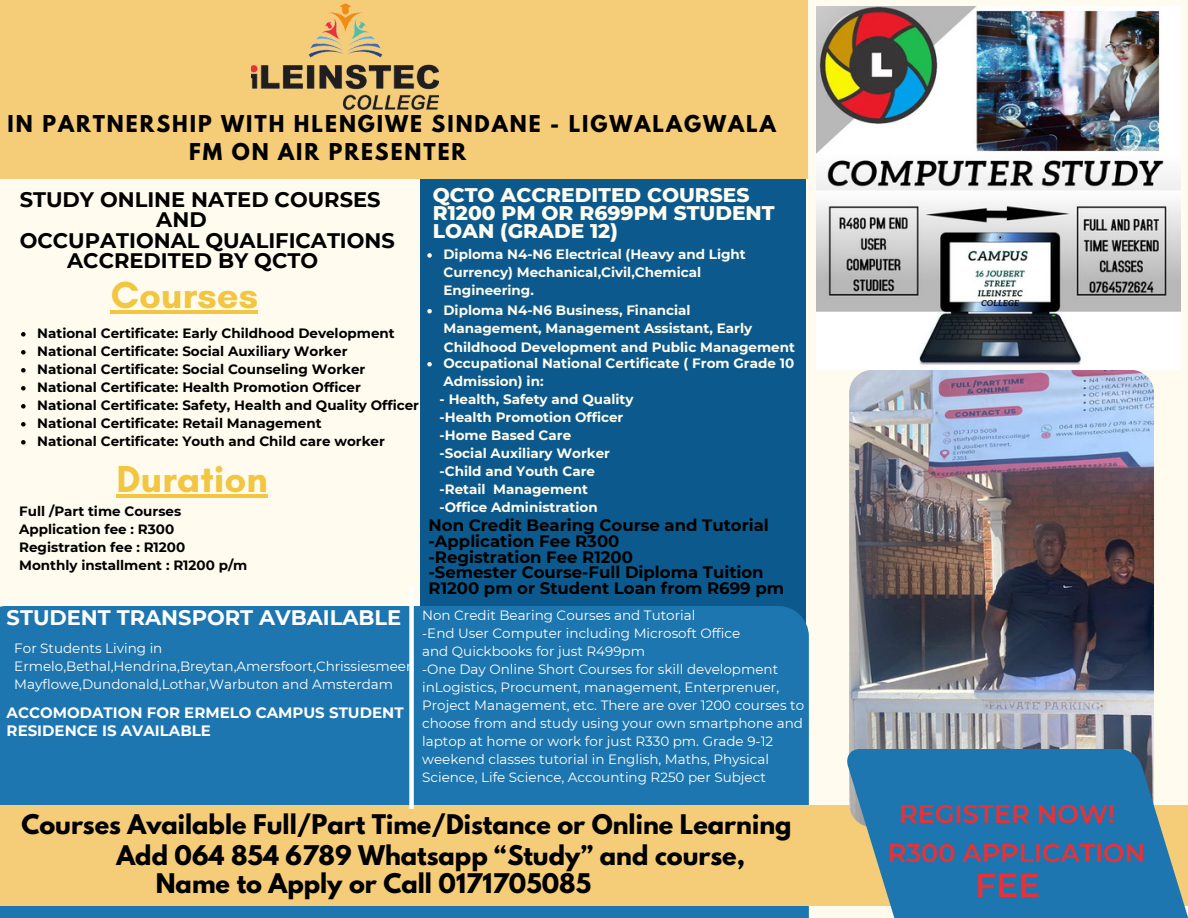
<style>
.page{position:relative;width:1188px;height:918px;background:#fffcef}
.page>*{position:absolute;margin:0;border:0;box-sizing:border-box;transform-origin:0 0}
.t1{font:700 38.4px "Glacial Indifference";color:#f2c641}
.t2{font:600 33px "Montserrat";color:#e83238}
.t3{font:600 25.5px "Montserrat";color:#e83238}
.t4{font:700 24px "League Spartan";color:#000}
.t5{font:700 21px "Montserrat";color:#000}
.t6{font:700 21px "Montserrat";color:#fff}
.t7{font:700 20.55px "League Spartan";letter-spacing:.095em;color:#000}
.t8{font:800 20.25px/18px "Montserrat";color:#fffcef}
.t9{font:700 16.5px "Montserrat";color:#000}
.t10{font:700 15px/18px "Montserrat";color:#fff}
.t11{font:13.5px/18px "Montserrat";color:#fff}
.t12{font:700 13.5px "Montserrat";color:#000}
.t13{font:700 13.5px/18px "Montserrat";color:#fffcef}
</style>
<div class="page">
<div style="left:421px;top:0;width:385px;height:909px;background:#0c5a8d"></div>
<div style="left:0;top:606px;width:809px;height:312px;background:#1d76af"></div>
<div style="left:0;top:806px;width:1188px;height:100px;background:#f5cd79"></div>
<div style="left:0;top:0;width:807px;height:179px;background:#f5cd79"></div>
<img style="left:849px;top:370px;width:305px;height:457px;border-radius:23px">
<svg style="left:847px;top:749px;width:341px;height:169px;background:#3983ac"></svg>
<img style="left:251px;top:3px;width:187px;height:106px">
<div style="left:409px;top:587px;width:5px;height:222px;background:#fff"></div>
<img style="left:817px;top:6px;width:363px;height:364px">
<svg style="left:21px;top:332px;width:5px;height:5px"></svg>
<svg style="left:21px;top:350px;width:5px;height:5px"></svg>
<svg style="left:21px;top:368px;width:5px;height:5px"></svg>
<svg style="left:21px;top:386px;width:5px;height:5px"></svg>
<svg style="left:21px;top:404px;width:5px;height:5px"></svg>
<svg style="left:21px;top:422px;width:5px;height:5px"></svg>
<svg style="left:21px;top:440px;width:5px;height:5px"></svg>
<hr style="left:111px;top:311px;width:147px;height:3px;background:#f2c641">
<hr style="left:117px;top:494px;width:151px;height:3px;background:#f2c641">
<svg style="left:427px;top:253px;width:5px;height:5px"></svg>
<svg style="left:427px;top:309px;width:5px;height:4px"></svg>
<svg style="left:427px;top:362px;width:5px;height:5px"></svg>
<p class="t7" style="left:8px;top:114px;width:770px">IN PARTNERSHIP WITH HLENGIWE SINDANE - LIGWALAGWALA</p>
<p class="t7" style="left:189px;top:142px;width:279px">FM ON AIR PRESENTER</p>
<p class="t5" style="left:20px;top:187px;width:362px">STUDY ONLINE NATED COURSES</p>
<p class="t5" style="left:156px;top:207px;width:52px">AND</p>
<p class="t5" style="left:20px;top:227px;width:377px">OCCUPATIONAL QUALIFICATIONS</p>
<p class="t5" style="left:67px;top:248px;width:252px">ACCREDITED BY QCTO</p>
<p class="t1" style="left:111px;top:272px;width:149px">Courses</p>
<p class="t12" style="left:37px;top:325px;width:359px">National Certificate: Early Childhood Development</p>
<p class="t12" style="left:37px;top:343px;width:312px">National Certificate: Social Auxiliary Worker</p>
<p class="t12" style="left:37px;top:361px;width:330px">National Certificate: Social Counseling Worker</p>
<p class="t12" style="left:37px;top:379px;width:325px">National Certificate: Health Promotion Officer</p>
<p class="t12" style="left:37px;top:397px;width:383px">National Certificate: Safety, Health and Quality Officer</p>
<p class="t12" style="left:37px;top:415px;width:286px">National Certificate: Retail Management</p>
<p class="t12" style="left:37px;top:433px;width:349px">National Certificate: Youth and Child care worker</p>
<p class="t1" style="left:117px;top:455px;width:153px">Duration</p>
<p class="t12" style="left:19px;top:503px;width:163px">Full /Part time Courses</p>
<p class="t12" style="left:19px;top:521px;width:157px">Application fee : R300</p>
<p class="t12" style="left:19px;top:539px;width:168px">Registration fee : R1200</p>
<p class="t12" style="left:19px;top:557px;width:230px">Monthly installment : R1200 p/m</p>
<p class="t8" style="left:433px;top:186px;width:343px">QCTO ACCREDITED COURSES<br>R1200 PM OR R699PM STUDENT<br>LOAN (GRADE 12)</p>
<p class="t13" style="left:443px;top:245px;width:304px">Diploma N4-N6 Electrical (Heavy and Light</p>
<p class="t13" style="left:443px;top:263px;width:259px">Currency) Mechanical,Civil,Chemical</p>
<p class="t13" style="left:443px;top:281px;width:92px">Engineering.</p>
<p class="t13" style="left:443px;top:301px;width:248px">Diploma N4-N6 Business, Financial</p>
<p class="t13" style="left:443px;top:319px;width:310px">Management, Management Assistant, Early</p>
<p class="t13" style="left:444px;top:339px;width:353px">Childhood Development and Public Management</p>
<p class="t13" style="left:443px;top:354px;width:352px">Occupational National Certificate ( From Grade 10<br>Admission) in:</p>
<p class="t13" style="left:440px;top:390px;width:195px">- Health, Safety and Quality</p>
<p class="t13" style="left:440px;top:408px;width:185px">-Health Promotion Officer</p>
<p class="t13" style="left:440px;top:426px;width:133px">-Home Based Care</p>
<p class="t13" style="left:440px;top:444px;width:172px">-Social Auxiliary Worker</p>
<p class="t13" style="left:440px;top:462px;width:157px">-Child and Youth Care</p>
<p class="t13" style="left:440px;top:480px;width:150px">-Retail Management</p>
<p class="t13" style="left:440px;top:498px;width:160px">-Office Administration</p>
<p class="t9" style="left:429px;top:515px;width:342px">Non Credit Bearing Course and Tutorial</p>
<p class="t9" style="left:429px;top:531px;width:192px">-Application Fee R300</p>
<p class="t9" style="left:429px;top:547px;width:206px">-Registration Fee R1200</p>
<p class="t9" style="left:429px;top:562px;width:337px">-Semester Course-Full Diploma Tuition</p>
<p class="t9" style="left:429px;top:578px;width:357px">R1200 pm or Student Loan from R699 pm</p>
<p class="t6" style="left:7px;top:605px;width:396px">STUDENT TRANSPORT AVBAILABLE</p>
<p class="t11" style="left:14px;top:639px;width:402px">For Students Living in<br>Ermelo,Bethal,Hendrina,Breytan,Amersfoort,Chrissiesmeer,<br>Mayflowe,Dundonald,Lothar,Warbuton and Amsterdam</p>
<p class="t10" style="left:7px;top:704px;width:398px">ACCOMODATION FOR ERMELO CAMPUS STUDENT<br>RESIDENCE IS AVAILABLE</p>
<p class="t11" style="left:422px;top:606px;width:275px">Non Credit Bearing Courses and Tutorial</p>
<p class="t11" style="left:422px;top:624px;width:320px">-End User Computer including Microsoft Office</p>
<p class="t11" style="left:422px;top:642px;width:224px">and Quickbooks for just R499pm</p>
<p class="t11" style="left:422px;top:660px;width:384px">-One Day Online Short Courses for skill development inLogistics, Procument, management, Enterprenuer, Project Management, etc. There are over 1200 courses to choose from and study using your own smartphone and laptop at home or work for just R330 pm. Grade 9-12 weekend classes tutorial in English, Maths, Physical Science, Life Science, Accounting R250 per Subject</p>
<p class="t4" style="left:21px;top:812px;width:772px">Courses Available Full/Part Time/Distance or Online Learning</p>
<p class="t3" style="left:899px;top:799px;width:218px">REGISTER NOW!</p>
<p class="t4" style="left:117px;top:844px;width:630px">Add 064 854 6789 Whatsapp “Study” and course,</p>
<p class="t3" style="left:888px;top:838px;width:259px">R300 APPLICATION</p>
<p class="t2" style="left:975px;top:865px;width:67px">FEE</p>
<p class="t4" style="left:156px;top:872px;width:437px">Name to Apply or Call 0171705085</p>
</div>
